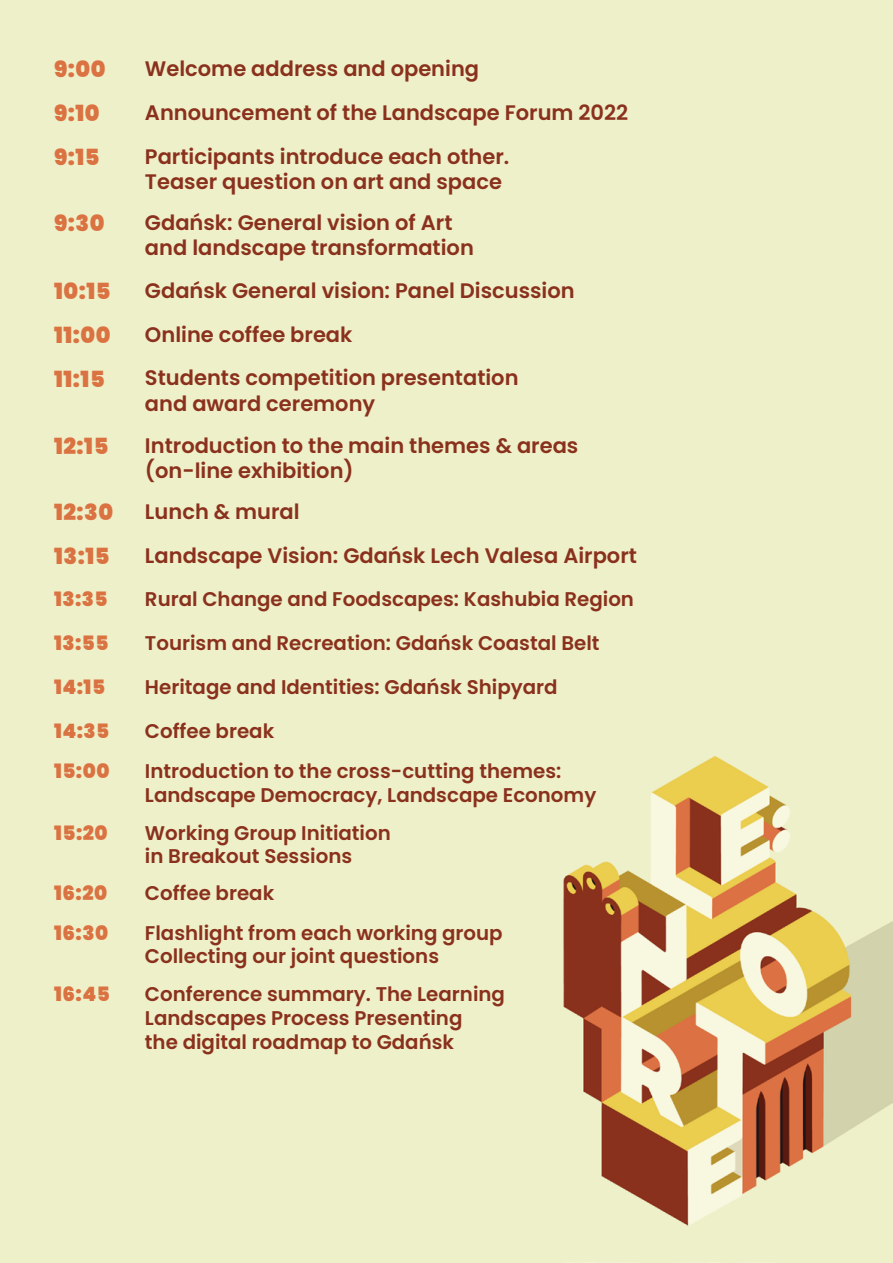
<style>
.page{position:relative;width:893px;height:1263px;background:#eef0c9}
.page>*{position:absolute;margin:0;border:0;box-sizing:border-box;transform-origin:0 0}
.t1{font:900 22.35px/43.8px "Poppins";letter-spacing:.025em;color:#da7242}
.t2{font:600 21px/43.8px "Poppins";color:#8a311d}
.t3{font:600 19.8px/23.7px "Poppins";color:#8a311d}
.t4{font:900 19.8px "Poppins";letter-spacing:.025em;color:#da7242}
</style>
<div class="page">
<img style="left:563px;top:756px;width:330px;height:470px">
<p class="t1" style="left:54px;top:48px;width:53px">9:00<br>9:10<br>9:15</p>
<p class="t1" style="left:54px;top:201px;width:52px">9:30</p>
<p class="t1" style="left:54px;top:270px;width:58px">10:15<br>11:00</p>
<p class="t2" style="left:145px;top:47px;width:485px">Welcome address and opening<br>Announcement of the Landscape Forum 2022<br>Participants introduce each other.</p>
<p class="t2" style="left:145px;top:161px;width:358px;line-height:40.8px">Teaser question on art and space<br>Gdańsk: General vision of Art</p>
<p class="t2" style="left:145px;top:226px;width:431px;line-height:43.3px">and landscape transformation<br>Gdańsk General vision: Panel Discussion<br>Online coffee break</p>
<p class="t1" style="left:54px;top:357px;width:52px">11:15</p>
<p class="t2" style="left:145px;top:366px;width:375px;line-height:25.2px">Students competition presentation and award ceremony</p>
<p class="t1" style="left:54px;top:425px;width:56px">12:15</p>
<p class="t2" style="left:145px;top:433px;width:435px;line-height:25.2px">Introduction to the main themes &amp; areas (on-line exhibition)</p>
<p class="t1" style="left:54px;top:491px;width:61px">12:30</p>
<p class="t2" style="left:145px;top:490px;width:156px">Lunch &amp; mural</p>
<p class="t1" style="left:54px;top:534px;width:57px">13:15</p>
<p class="t2" style="left:145px;top:534px;width:493px">Landscape Vision: Gdańsk Lech Valesa Airport</p>
<p class="t4" style="left:54px;top:587px;width:55px">13:35</p>
<p class="t3" style="left:145px;top:587px;width:491px">Rural Change and Foodscapes: Kashubia Region</p>
<p class="t4" style="left:54px;top:631px;width:56px">13:55</p>
<p class="t3" style="left:145px;top:631px;width:456px">Tourism and Recreation: Gdańsk Coastal Belt</p>
<p class="t4" style="left:54px;top:675px;width:53px">14:15</p>
<p class="t4" style="left:54px;top:719px;width:57px">14:35</p>
<p class="t3" style="left:145px;top:675px;width:414px">Heritage and Identities: Gdańsk Shipyard</p>
<p class="t3" style="left:145px;top:719px;width:131px">Coffee break</p>
<p class="t4" style="left:54px;top:759px;width:57px">15:00</p>
<p class="t3" style="left:145px;top:759px;width:453px">Introduction to the cross-cutting themes:<br>Landscape Democracy, Landscape Economy</p>
<p class="t4" style="left:54px;top:821px;width:55px">15:20</p>
<p class="t3" style="left:145px;top:821px;width:247px">Working Group Initiation in Breakout Sessions</p>
<p class="t4" style="left:54px;top:881px;width:55px">16:20</p>
<p class="t3" style="left:145px;top:881px;width:131px">Coffee break</p>
<p class="t4" style="left:54px;top:921px;width:56px">16:30</p>
<p class="t4" style="left:54px;top:983px;width:57px">16:45</p>
<p class="t3" style="left:145px;top:921px;width:359px">Flashlight from each working group<br>Collecting our joint questions</p>
<p class="t3" style="left:145px;top:982px;width:362px">Conference summary. The Learning<br>Landscapes Process Presenting<br>the digital roadmap to Gdańsk</p>
</div>
